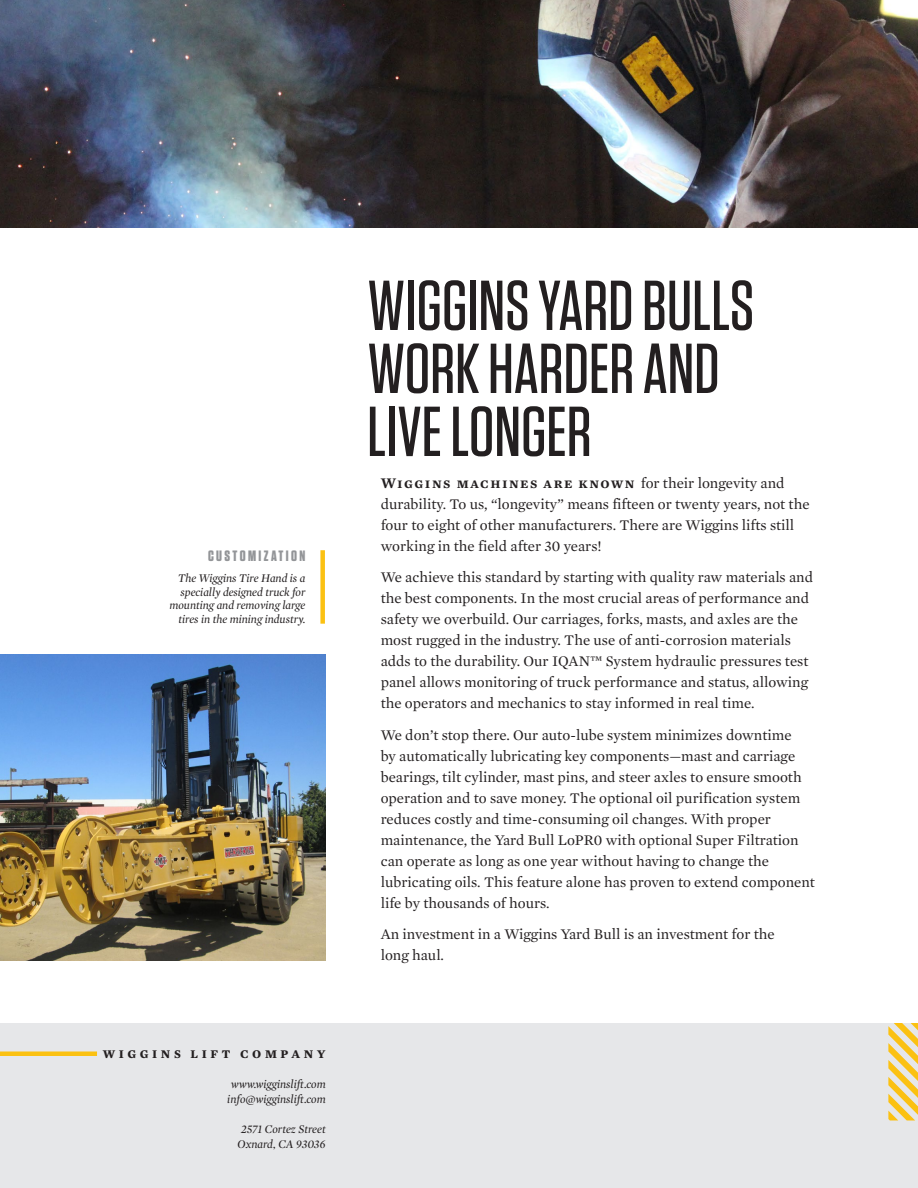
<style>
.page{position:relative;width:918px;height:1188px;background:#fff}
.page>*{position:absolute;margin:0;border:0;box-sizing:border-box;transform-origin:0 0}
.WLC_Header_1{font:500 70.5px/63px "Tungsten";color:#231f20}
.WLC_Primary_Body{font:15px/21px "Mercury Text G1";color:#231f20}
.WLC_Caption_Header_R{font:700 15px "Tungsten";letter-spacing:.16em;color:#939598}
.WLC_Caption_Right{font:italic 12px/13.5px "Mercury Display";color:#231f20;text-align:center}
.t1{font:700 12px "Mercury Text G3";letter-spacing:.3em;color:#231f20}
.s1{font-family:"Mercury Text G1 Semibold SC"}
</style>
<div class="page">
<div style="left:0;top:1023px;width:918px;height:165px;background:#e6e7e9"></div>
<hr style="left:0;top:1052px;width:97px;height:4px;background:#fbc112">
<svg style="left:888px;top:1023px;width:30px;height:97px"></svg>
<img style="left:0;top:0;width:918px;height:227px">
<img style="left:0;top:655px;width:326px;height:305px">
<div style="left:320px;top:550px;width:5px;height:74px;background:#fbc112"></div>
<p class="WLC_Caption_Header_R" style="left:208px;top:548px;width:99px">CUSTOMIZATION</p>
<p class="WLC_Caption_Right" style="left:170px;top:571px;width:137px;text-align:right">The Wiggins Tire Hand is a specially designed truck for mounting and removing large tires in the mining industry.</p>
<p class="t1" style="left:103px;top:1046px;width:224px">WIGGINS LIFT COMPANY</p>
<p class="WLC_Caption_Right" style="left:227px;top:1076px;width:100px;line-height:15px">www.wigginslift.com info@wigginslift.com</p>
<p class="WLC_Caption_Right" style="left:238px;top:1121px;width:90px;line-height:15px">2571 Cortez Street<br>Oxnard, CA 93036</p>
<p class="WLC_Header_1" style="left:367px;top:275px;width:389px">WIGGINS YARD BULLS<br>WORK HARDER AND<br>LIVE LONGER</p>
<p class="WLC_Primary_Body" style="left:381px;top:472px;width:430px"><span class="s1">Wiggins machines are known</span> for their longevity and durability. To us, “longevity” means fifteen or twenty years, not the four to eight of other manufacturers. There are Wiggins lifts still working in the field after 30 years!</p>
<p class="WLC_Primary_Body" style="left:381px;top:567px;width:434px">We achieve this standard by starting with quality raw materials and the best components. In the most crucial areas of performance and safety we overbuild. Our carriages, forks, masts, and axles are the most rugged in the industry. The use of anti-corrosion materials adds to the durability. Our IQAN™ System hydraulic pressures test panel allows monitoring of truck performance and status, allowing the operators and mechanics to stay informed in real time.</p>
<p class="WLC_Primary_Body" style="left:381px;top:724px;width:436px">We don’t stop there. Our auto-lube system minimizes downtime<br>by automatically lubricating key components—mast and carriage bearings, tilt cylinder, mast pins, and steer axles to ensure smooth operation and to save money. The optional oil purification system reduces costly and time-consuming oil changes. With proper maintenance, the Yard Bull LoPR0 with optional Super Filtration can operate as long as one year without having to change the lubricating oils. This feature alone has proven to extend component life by thousands of hours.</p>
<p class="WLC_Primary_Body" style="left:381px;top:924px;width:396px">An investment in a Wiggins Yard Bull is an investment for the long haul.</p>
</div>
